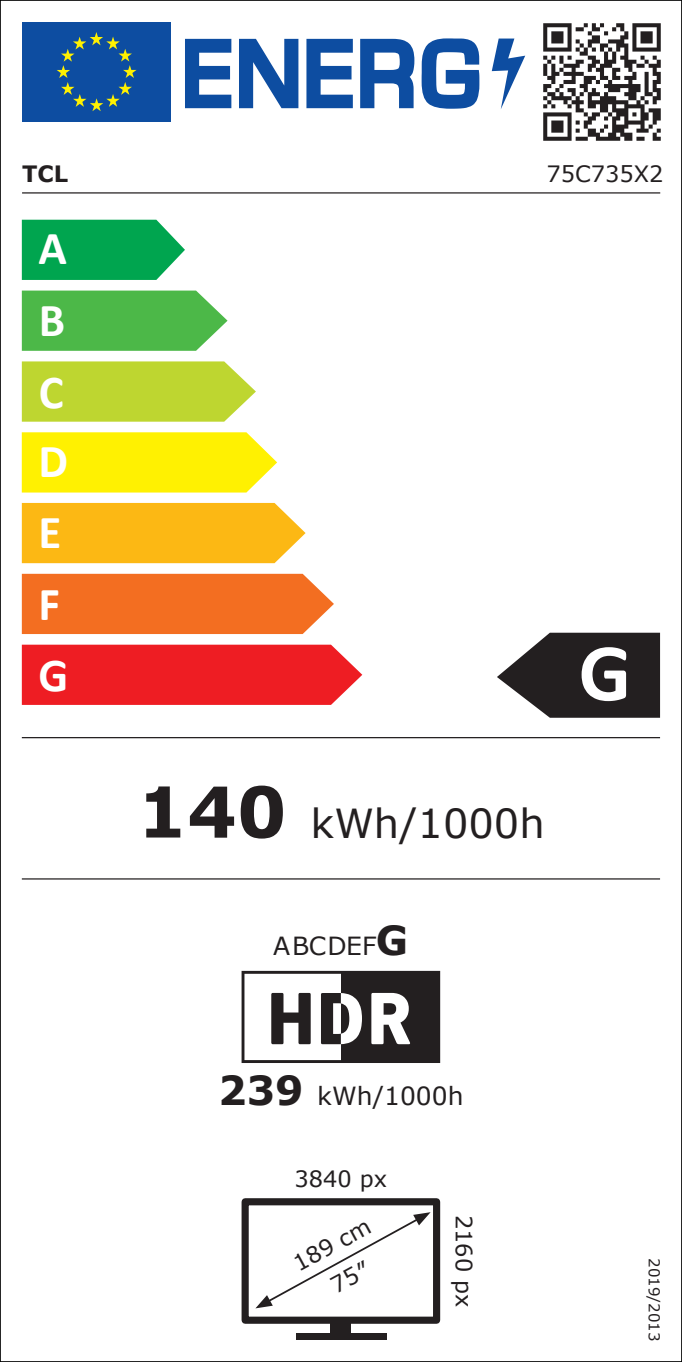
<style>
.page{position:relative;width:682px;height:1362px;background:#fff}
.page>*{position:absolute;margin:0;border:0;box-sizing:border-box;transform-origin:0 0}
.t1{font:700 47.5px/71px "Calibri";color:#fff}
.t2{font:40px "Verdana";color:#231f20}
.t3{font:25px "Verdana";color:#231f20}
.t4{font:22.5px/37.2px "Verdana";color:#231f20;text-align:center}
.t5{font:700 22.5px "Verdana";color:#231f20}
.t6{font:15px "Verdana";color:#231f20}
.s1{font-weight:700;font-size:70px}
.s2{font-weight:700;font-size:40px}
</style>
<div class="page">
<hr style="left:22px;top:192px;width:637px;height:1px;background:#231f20">
<div style="left:22px;top:23px;width:149px;height:99px;background:#0d4da1"></div>
<svg style="left:57px;top:32px;width:79px;height:79px"></svg>
<svg style="left:185px;top:39px;width:46px;height:69px"></svg>
<svg style="left:239px;top:39px;width:59px;height:69px"></svg>
<svg style="left:306px;top:39px;width:46px;height:69px"></svg>
<svg style="left:360px;top:39px;width:54px;height:69px"></svg>
<svg style="left:421px;top:38px;width:58px;height:71px"></svg>
<svg style="left:491px;top:39px;width:33px;height:70px"></svg>
<svg style="left:241px;top:970px;width:199px;height:92px"></svg>
<div style="left:330px;top:1317px;width:21px;height:18px;background:#231f20"></div>
<div style="left:296px;top:1333px;width:90px;height:6px;background:#231f20"></div>
<div style="left:241px;top:1198px;width:199px;height:125px;border:7px solid #231f20"></div>
<svg style="left:256px;top:1212px;width:174px;height:96px"></svg>
<hr style="left:22px;top:737px;width:637px;height:1px;background:#231f20">
<hr style="left:22px;top:878px;width:637px;height:1px;background:#231f20">
<svg style="left:22px;top:220px;width:163px;height:60px;background:#16ac5e"></svg>
<svg style="left:22px;top:290px;width:205px;height:61px;background:#5bbe57"></svg>
<svg style="left:22px;top:361px;width:234px;height:60px;background:#c2d83e"></svg>
<svg style="left:22px;top:432px;width:255px;height:60px;background:#fff110"></svg>
<div style="left:22px;top:503px;width:283px;height:60px;background:#fcb814"></div>
<div style="left:22px;top:574px;width:311px;height:60px;background:#f36e21"></div>
<svg style="left:22px;top:644px;width:340px;height:61px;background:#ee282e"></svg>
<svg style="left:497px;top:632px;width:162px;height:85px"></svg>
<img style="left:543px;top:23px;width:118px;height:118px">
<p class="t5" style="left:22px;top:160px;width:47px">TCL</p>
<h1 class="t1" style="left:38px;top:213px;width:31px">A<br>B<br>C<br>D<br>E<br>F<br>G</h1>
<p class="t4" style="left:546px;top:155px;width:118px">75C735X2</p>
<h2 class="t2" style="left:137px;top:797px;width:409px"><span class="s1">140</span> kWh/1000h</h2>
<p class="t3" style="left:273px;top:929px;width:136px">ABCDEF<span class="s2">G</span></p>
<p class="t3" style="left:218px;top:1080px;width:247px"><span class="s2">239</span> kWh/1000h</p>
<p class="t4" style="left:294px;top:1159px;width:94px">3840 px</p>
<p class="t4" style="left:285px;top:1247px;width:86px;rotate:-28deg">189 cm<br>75″</p>
<p class="t4" style="left:483px;top:1214px;width:94px;rotate:90deg">2160 px</p>
<p class="t6" style="left:663px;top:1257px;width:85px;rotate:90deg">2019/2013</p>
</div>
